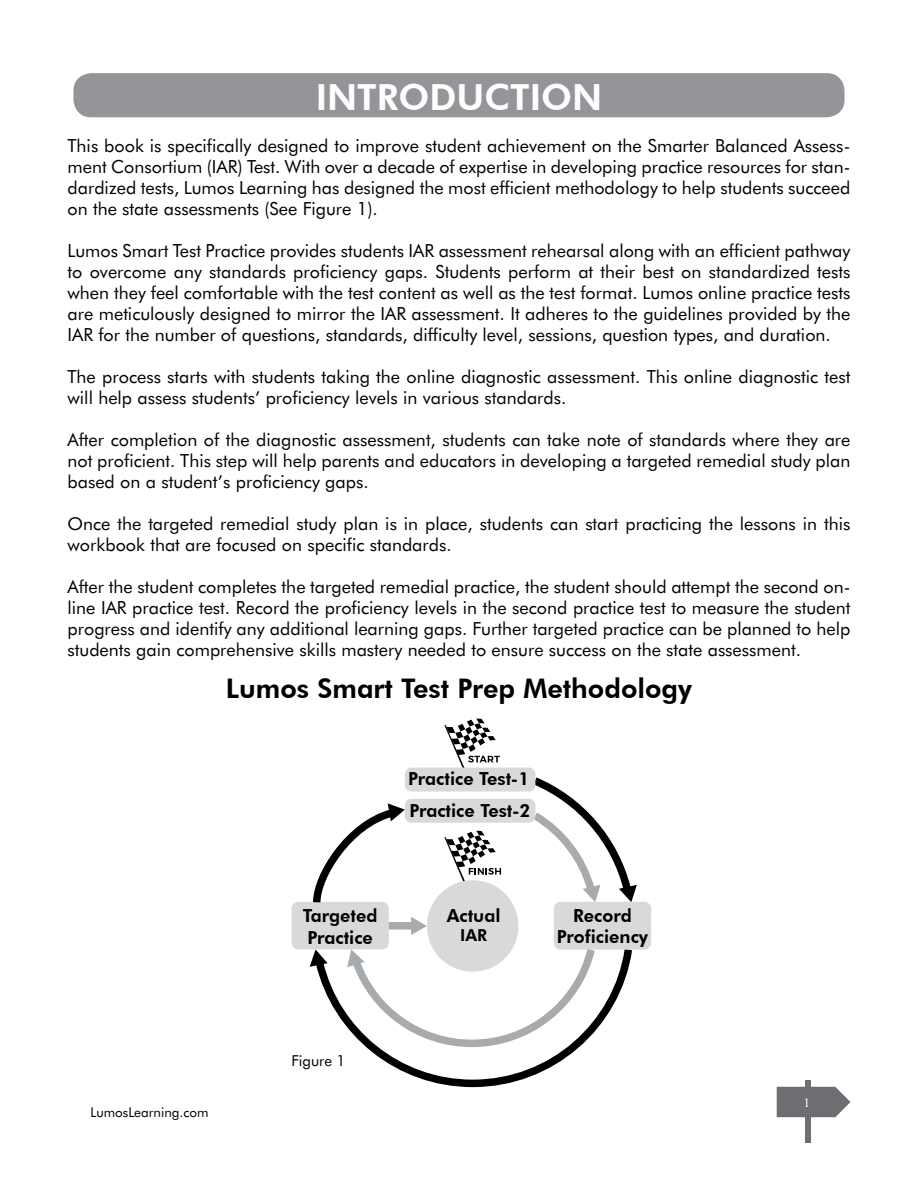
<style>
.page{position:relative;width:918px;height:1188px;background:#fff}
.page>*{position:absolute;margin:0;border:0;box-sizing:border-box;transform-origin:0 0}
.t1{font:800 36px "Futura BT";color:#fff}
.t2{font:800 27px "Futura BT";color:#000}
.t3{font:18px/21px "Futura Bk BT Book";color:#000;text-align:justify}
.t4{font:800 18px/21.6px "Futura BT";color:#000}
.t5{font:800 16.5px "Futura BT";color:#000}
.t6{font:15px "Futura Bk BT Book";color:#000}
.t7{font:13.5px "Futura Bk BT Book";color:#000}
.t8{font:13.5px "Adobe Garamond Pro";color:#fff}
</style>
<div class="page">
<div style="left:805px;top:1115px;width:6px;height:28px;background:#6d6e71"></div>
<div style="left:805px;top:1080px;width:6px;height:13px;background:#6d6e71"></div>
<svg style="left:777px;top:1087px;width:73px;height:30px;background:#7a7b7e"></svg>
<div style="left:73px;top:73px;width:772px;height:44px;background:#939598;border-radius:18px"></div>
<div style="left:382px;top:922px;width:32px;height:8px;background:#a8abad"></div>
<svg style="left:411px;top:917px;width:16px;height:18px"></svg>
<svg style="left:444px;top:719px;width:56px;height:49px"></svg>
<div style="left:292px;top:902px;width:97px;height:47px;background:#d9d9db;border-radius:7px"></div>
<svg style="left:531px;top:771px;width:106px;height:131px"></svg>
<svg style="left:313px;top:803px;width:92px;height:104px"></svg>
<svg style="left:316px;top:941px;width:316px;height:147px"></svg>
<svg style="left:310px;top:949px;width:18px;height:18px"></svg>
<div style="left:427px;top:880px;width:91px;height:92px;background:#d9d9db;border-radius:50%"></div>
<div style="left:405px;top:799px;width:130px;height:24px;background:#d9d9db;border-radius:7px"></div>
<div style="left:405px;top:768px;width:130px;height:24px;background:#d9d9db;border-radius:7px"></div>
<div style="left:554px;top:902px;width:97px;height:48px;background:#d9d9db;border-radius:7px"></div>
<svg style="left:444px;top:831px;width:57px;height:59px"></svg>
<h1 class="t1" style="left:316px;top:75px;width:288px">INTRODUCTION</h1>
<p class="t3" style="left:68px;top:135px;width:784px">This book is specifically designed to improve student achievement on the Smarter Balanced Assess&shy;ment Consortium (IAR) Test. With over a decade of expertise in developing practice resources for stan&shy;dardized tests, Lumos Learning has designed the most efficient methodology to help students succeed on the state assessments (See Figure 1).</p>
<p class="t3" style="left:68px;top:240px;width:785px">Lumos Smart Test Practice provides students IAR assessment rehearsal along with an efficient pathway to overcome any standards proficiency gaps. Students perform at their best on standardized tests when they feel comfortable with the test content as well as the test format. Lumos online practice tests are meticulously designed to mirror the IAR assessment. It adheres to the guidelines provided by the IAR for the number of questions, standards, difficulty level, sessions, question types, and duration.</p>
<p class="t3" style="left:68px;top:366px;width:785px">The process starts with students taking the online diagnostic assessment. This online diagnostic test will help assess students’ proficiency levels in various standards.</p>
<p class="t3" style="left:68px;top:429px;width:785px">After completion of the diagnostic assessment, students can take note of standards where they are not proficient. This step will help parents and educators in developing a targeted remedial study plan based on a student’s proficiency gaps.</p>
<p class="t3" style="left:68px;top:513px;width:784px">Once the targeted remedial study plan is in place, students can start practicing the lessons in this workbook that are focused on specific standards.</p>
<p class="t3" style="left:68px;top:576px;width:785px">After the student completes the targeted remedial practice, the student should attempt the second on&shy;line IAR practice test. Record the proficiency levels in the second practice test to measure the student progress and identify any additional learning gaps. Further targeted practice can be planned to help students gain comprehensive skills mastery needed to ensure success on the state assessment.</p>
<h2 class="t2" style="left:226px;top:672px;width:468px">Lumos Smart Test Prep Methodology</h2>
<p class="t4" style="left:408px;top:763px;width:124px;line-height:31.2px">Practice Test-1<br>Practice Test-2</p>
<p class="t4" style="left:303px;top:905px;width:76px">Targeted<br>Practice</p>
<p class="t4" style="left:557px;top:904px;width:93px;text-align:center">Record<br>Proficiency</p>
<p class="t4" style="left:447px;top:905px;width:55px">Actual</p>
<p class="t5" style="left:460px;top:926px;width:29px">IAR</p>
<p class="t7" style="left:90px;top:1104px;width:120px">LumosLearning.com</p>
<p class="t6" style="left:292px;top:1051px;width:55px">Figure 1</p>
<p class="t8" style="left:803px;top:1095px;width:8px">1</p>
</div>
